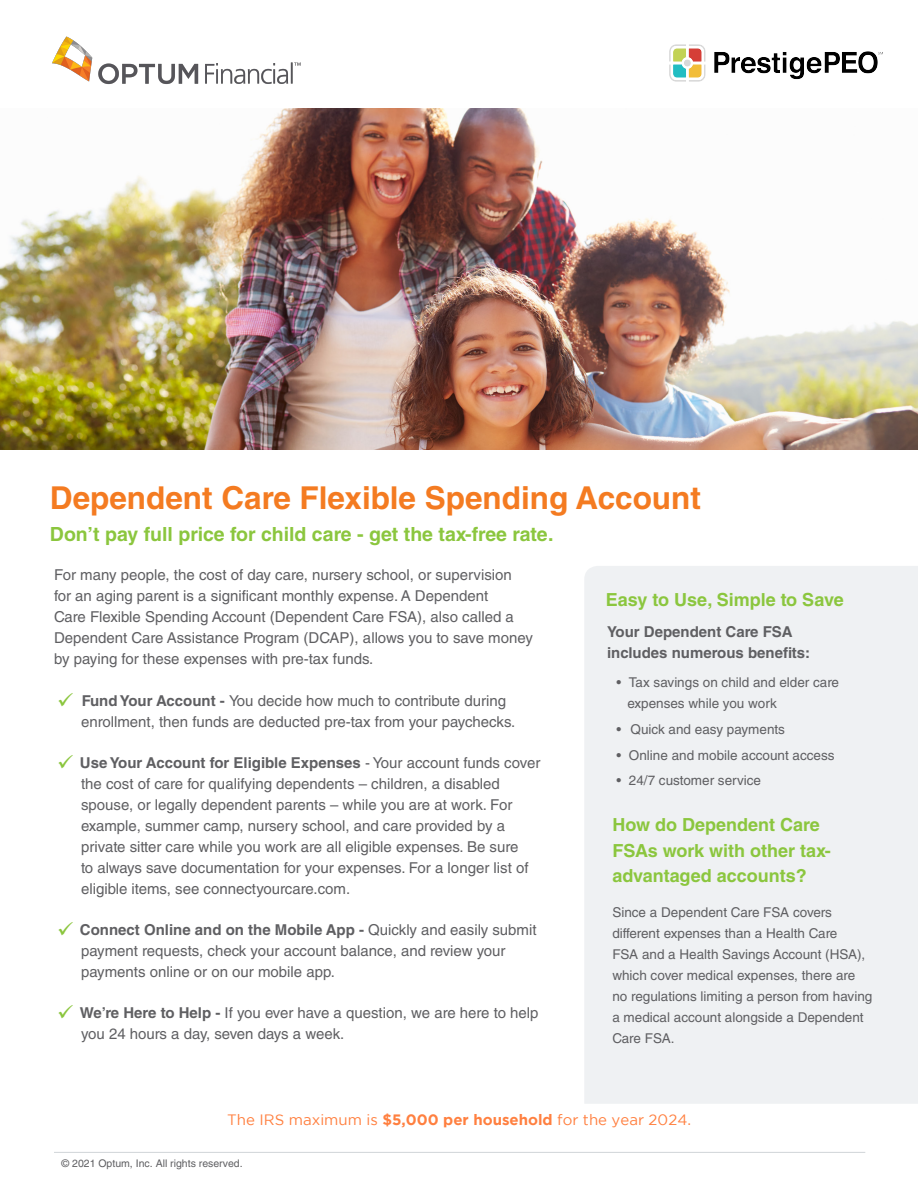
<style>
.page{position:relative;width:918px;height:1188px;background:#fff}
.page>*{position:absolute;margin:0;border:0;box-sizing:border-box;transform-origin:0 0}
.t1{font:700 31.5px "Helvetica LT Std";color:#f47b21}
.Body_Subhead{font:700 19.5px "Helvetica LT Std";color:#8bc63e}
.Body_Subhead-2{font:700 18px/25.5px "Helvetica LT Std";color:#8bc63e}
.Body_Copy{font:15px/21px "Helvetica LT Std";color:#5f5f62}
.t2{font:15px "Gotham";color:#ff8040}
.Body_Bullet_Point{font:700 15px/21px "Helvetica LT Std";color:#5f5f62}
.Body_Bullet_Point-2{font:13.5px/21px "Helvetica LT Std";color:#5f5f62}
.t3{font:10.5px "Helvetica LT Std";color:#5f5f62}
.s1{font-size:21px;color:#8bc63e}
.s2{font-weight:700}
</style>
<div class="page">
<div style="left:584px;top:566px;width:334px;height:538px;background:#eff1f3"></div>
<hr style="left:54px;top:1152px;width:811px;height:1px;background:#d0d4d8">
<img style="left:0;top:108px;width:918px;height:342px">
<img style="left:52px;top:36px;width:249px;height:49px">
<img style="left:669px;top:44px;width:214px;height:38px">
<p class="t1" style="left:50px;top:479px;width:653px">Dependent Care Flexible Spending Account</p>
<p class="Body_Subhead" style="left:50px;top:522px;width:505px">Don’t pay full price for child care - get the tax-free rate.</p>
<p class="Body_Copy" style="left:54px;top:564px;width:480px">For many people, the cost of day care, nursery school, or supervision<br>for an aging parent is a significant monthly expense. A Dependent<br>Care Flexible Spending Account (Dependent Care FSA), also called a Dependent Care Assistance Program (DCAP), allows you to save money by paying for these expenses with pre-tax funds.</p>
<p class="Body_Copy" style="left:81px;top:690px;width:436px;text-indent:-7px"><span class="s1">9</span> <span class="s2">Fund Your Account -</span> You decide how much to contribute during enrollment, then funds are deducted pre-tax from your paychecks.</p>
<p class="Body_Copy" style="left:81px;top:752px;width:461px;text-indent:-7px"><span class="s1">9</span> <span class="s2">Use Your Account for Eligible Expenses</span> - Your account funds cover the cost of care for qualifying dependents – children, a disabled spouse, or legally dependent parents – while you are at work. For example, summer camp, nursery school, and care provided by a private sitter care while you work are all eligible expenses. Be sure<br>to always save documentation for your expenses. For a longer list of eligible items, see connectyourcare.com.</p>
<p class="Body_Copy" style="left:81px;top:919px;width:457px;text-indent:-7px"><span class="s1">9</span> <span class="s2">Connect Online and on the Mobile App -</span> Quickly and easily submit payment requests, check your account balance, and review your payments online or on our mobile app.</p>
<p class="Body_Copy" style="left:81px;top:1003px;width:459px;text-indent:-7px"><span class="s1">9</span> <span class="s2">We’re Here to Help -</span> If you ever have a question, we are here to help you 24 hours a day, seven days a week.</p>
<p class="Body_Subhead-2" style="left:606px;top:587px;width:239px">Easy to Use, Simple to Save</p>
<p class="Body_Bullet_Point" style="left:607px;top:621px;width:204px">Your Dependent Care FSA includes numerous benefits:</p>
<p class="Body_Bullet_Point-2" style="left:627px;top:672px;width:213px;text-indent:-11px">• Tax savings on child and elder care expenses while you work</p>
<p class="Body_Bullet_Point-2" style="left:617px;top:719px;width:170px">• Quick and easy payments</p>
<p class="Body_Bullet_Point-2" style="left:617px;top:744px;width:220px">• Online and mobile account access</p>
<p class="Body_Bullet_Point-2" style="left:617px;top:770px;width:146px">• 24/7 customer service</p>
<p class="Body_Subhead-2" style="left:612px;top:812px;width:220px">How do Dependent Care<br>FSAs work with other tax&shy;advantaged accounts?</p>
<p class="Body_Bullet_Point-2" style="left:612px;top:902px;width:262px">Since a Dependent Care FSA covers different expenses than a Health Care<br>FSA and a Health Savings Account (HSA), which cover medical expenses, there are no regulations limiting a person from having a medical account alongside a Dependent Care FSA.</p>
<p class="t2" style="left:227px;top:1111px;width:465px">The IRS maximum is <span class="s2">$5,000 per household</span> for the year 2024.</p>
<p class="t3" style="left:62px;top:1157px;width:183px">© 2021 Optum, Inc. All rights reserved.</p>
</div>
